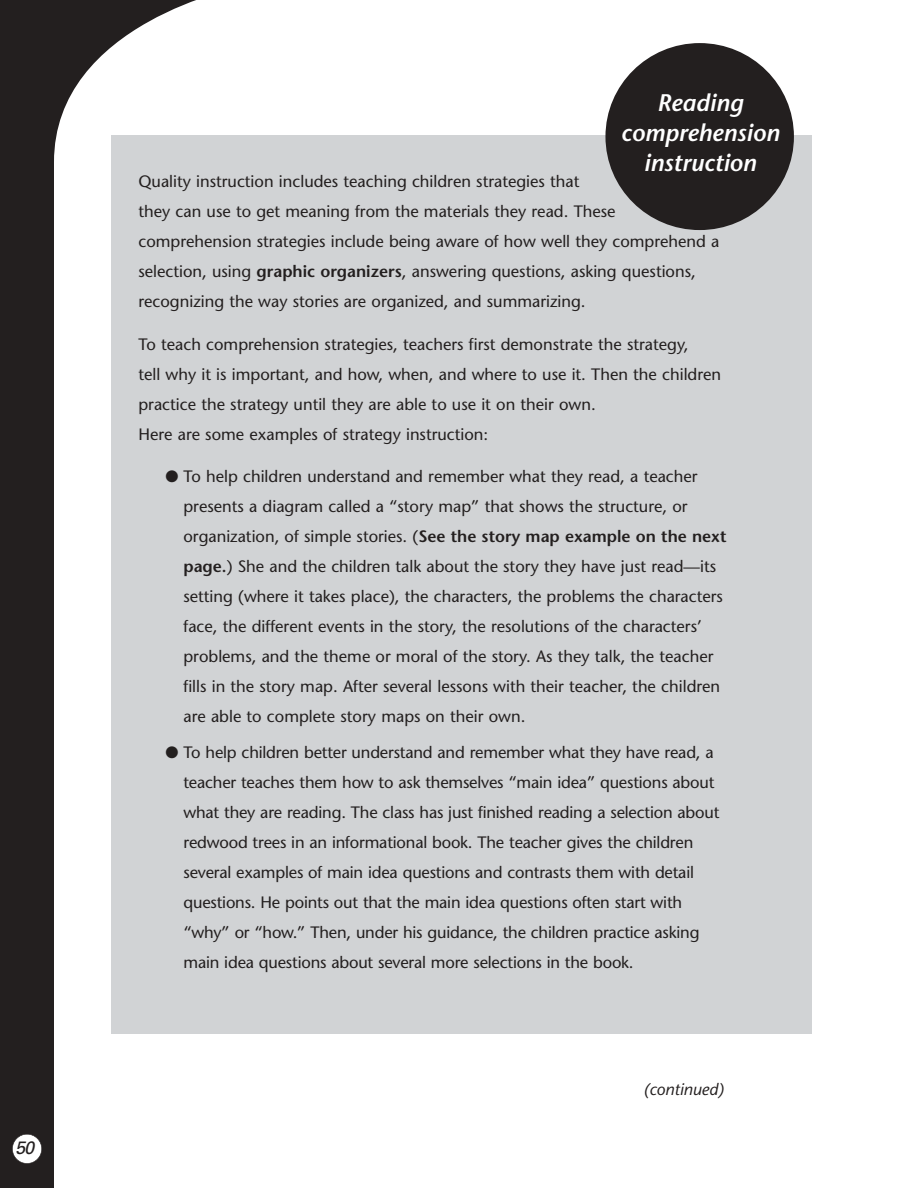
<style>
.page{position:relative;width:918px;height:1188px;background:#fff}
.page>*{position:absolute;margin:0;border:0;box-sizing:border-box;transform-origin:0 0}
.t1{font:italic 600 24px/30px "Stone Sans";color:#fff;text-align:center}
.t2{font:italic 18px "Univers";color:#231f1f}
.t3{font:16.5px/30px "Stone Sans";color:#231f1f}
.t4{font:italic 16.5px "Stone Sans";color:#231f1f}
.s1{font-weight:600}
</style>
<div class="page">
<div style="left:111px;top:136px;width:701px;height:898px;background:#d1d3d5"></div>
<div style="left:605px;top:43px;width:189px;height:187px;background:#231f1f;border-radius:50%"></div>
<svg style="left:0;top:0;width:242px;height:1188px"></svg>
<div style="left:12px;top:1134px;width:30px;height:30px;background:#fff;border-radius:50%"></div>
<div style="left:12px;top:1134px;width:30px;height:30px;border:1px solid #231f1f;border-radius:50%"></div>
<p class="t2" style="left:15px;top:1141px;width:21px">50</p>
<p class="t1" style="left:621px;top:90px;width:160px">Reading comprehension instruction</p>
<p class="t3" style="left:138px;top:168px;width:583px">Quality instruction includes teaching children strategies that<br>they can use to get meaning from the materials they read. These comprehension strategies include being aware of how well they comprehend a selection, using <span class="s1">graphic organizers</span>, answering questions, asking questions, recognizing the way stories are organized, and summarizing.</p>
<p class="t3" style="left:138px;top:331px;width:584px">To teach comprehension strategies, teachers first demonstrate the strategy,<br>tell why it is important, and how, when, and where to use it. Then the children practice the strategy until they are able to use it on their own.<br>Here are some examples of strategy instruction:</p>
<p class="t3" style="left:183px;top:463px;width:545px;text-indent:-18px">● To help children understand and remember what they read, a teacher presents a diagram called a “story map” that shows the structure, or organization, of simple stories. (<span class="s1">See the story map example on the next page.</span>) She and the children talk about the story they have just read—its setting (where it takes place), the characters, the problems the characters face, the different events in the story, the resolutions of the characters’ problems, and the theme or moral of the story. As they talk, the teacher fills in the story map. After several lessons with their teacher, the children are able to complete story maps on their own.</p>
<p class="t3" style="left:183px;top:739px;width:537px;text-indent:-18px">● To help children better understand and remember what they have read, a teacher teaches them how to ask themselves “main idea” questions about what they are reading. The class has just finished reading a selection about redwood trees in an informational book. The teacher gives the children several examples of main idea questions and contrasts them with detail questions. He points out that the main idea questions often start with “why” or “how.” Then, under his guidance, the children practice asking main idea questions about several more selections in the book.</p>
<p class="t4" style="left:644px;top:1083px;width:82px">(continued)</p>
</div>
